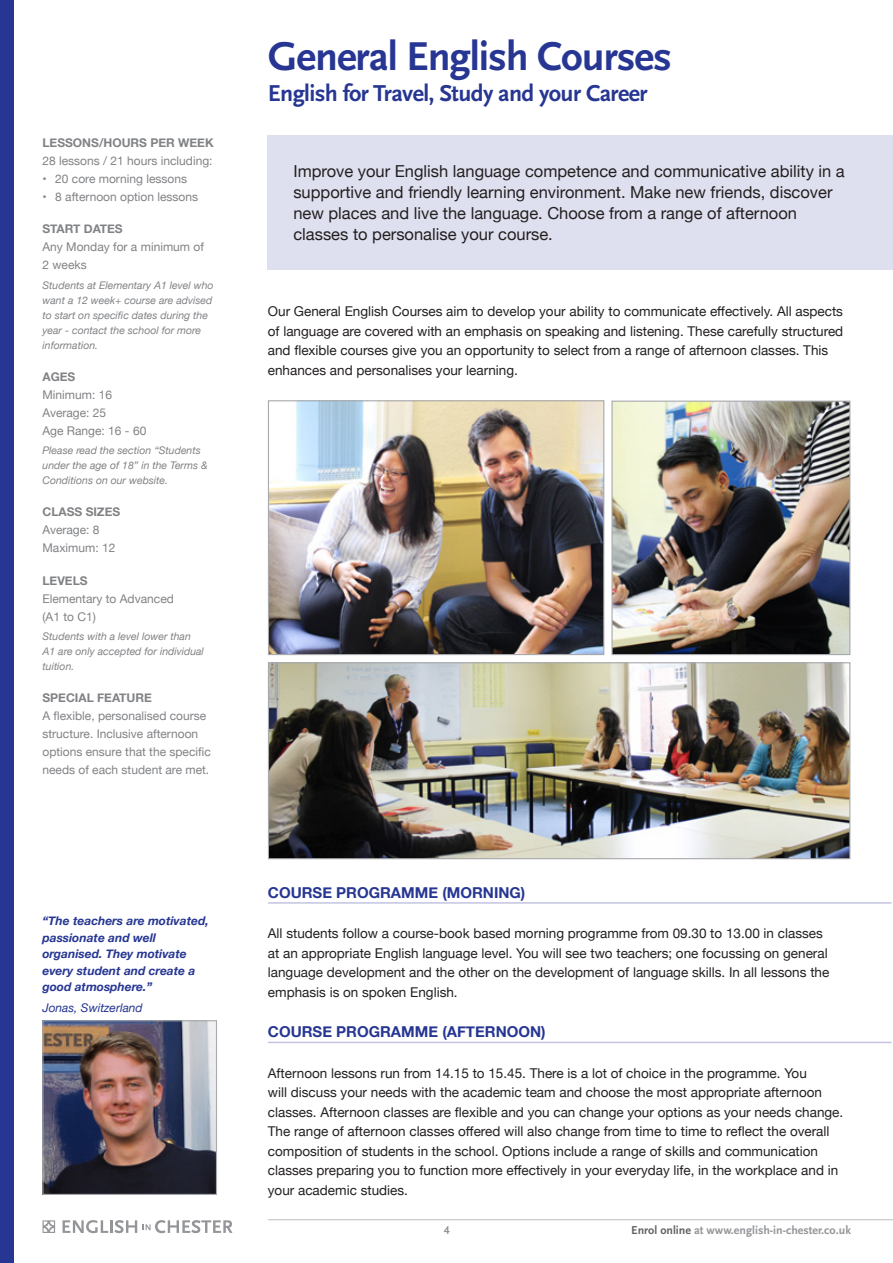
<style>
.page{position:relative;width:893px;height:1263px;background:#fff}
.page>*{position:absolute;margin:0;border:0;box-sizing:border-box;transform-origin:0 0}
.t1{font:700 42px "Scala Sans Pro";letter-spacing:-.025em;color:#263692}
.t2{font:700 24px "Scala Sans Pro";letter-spacing:-.025em;color:#263692}
.t3{font:16.5px/21px "Helvetica Neue";color:#231f20}
.Heading_Blue{font:700 15px "Helvetica Neue";color:#263692}
.t4{font:13.5px/19.5px "Helvetica Neue";color:#231f20}
.t5{font:12px/18px "Helvetica Neue";color:#808285}
.t6{font:italic 700 12px/16.5px "Helvetica Neue";color:#263692}
.t7{font:700 12px "Helvetica Neue";color:#808285}
.t8{font:700 12px "Scala Sans Pro";color:#939598}
.t9{font:italic 12px "Helvetica Neue";color:#263692}
.t10{font:700 12px "Scala Sans Figures";color:#939598}
.Side_column_footnote{font:italic 10.5px/15px "Helvetica Neue";color:#808285}
.s1{color:#636366}
</style>
<div class="page">
<hr style="left:268px;top:1219px;width:625px;height:1px;background:#bcbdc0">
<svg style="left:43px;top:1220px;width:12px;height:13px"></svg>
<svg style="left:63px;top:1220px;width:169px;height:13px"></svg>
<div style="left:268px;top:135px;width:625px;height:134px;background:#dfe0ef"></div>
<img style="left:613px;top:403px;width:235px;height:250px">
<div style="left:611px;top:401px;width:239px;height:254px;border:1px solid #a8a9ad"></div>
<hr style="left:268px;top:902px;width:623px;height:2px;background:#c5c4e1">
<hr style="left:268px;top:1042px;width:623px;height:1px;background:#c5c4e1">
<img style="left:270px;top:402px;width:332px;height:251px">
<div style="left:268px;top:400px;width:336px;height:255px;border:1px solid #a8a9ad"></div>
<div style="left:0;top:0;width:13px;height:1263px;background:#263692"></div>
<img style="left:44px;top:1022px;width:171px;height:171px">
<div style="left:42px;top:1020px;width:175px;height:175px;border:1px solid #a8a9ad"></div>
<img style="left:270px;top:664px;width:578px;height:193px">
<div style="left:268px;top:662px;width:582px;height:197px;border:1px solid #a8a9ad"></div>
<p class="t7" style="left:43px;top:133px;width:173px">LESSONS/HOURS PER WEEK</p>
<p class="t5" style="left:43px;top:153px;width:172px">28 lessons / 21 hours including:</p>
<p class="t5" style="left:43px;top:171px;width:146px">• 20 core morning lessons</p>
<p class="t5" style="left:43px;top:189px;width:157px">• 8 afternoon option lessons</p>
<p class="t7" style="left:43px;top:220px;width:82px">START DATES</p>
<p class="t5" style="left:43px;top:239px;width:163px">Any Monday for a minimum of<br>2 weeks</p>
<p class="Side_column_footnote" style="left:43px;top:278px;width:173px">Students at Elementary A1 level who want a 12 week+ course are advised to start on specific dates during the year - contact the school for more information.</p>
<p class="t7" style="left:43px;top:367px;width:34px">AGES</p>
<p class="t5" style="left:43px;top:386px;width:71px">Minimum: 16</p>
<p class="t5" style="left:43px;top:404px;width:65px">Average: 25</p>
<p class="t5" style="left:43px;top:422px;width:105px">Age Range: 16 - 60</p>
<p class="Side_column_footnote" style="left:43px;top:443px;width:167px">Please read the section “Students under the age of 18” in the Terms &amp;<br>Conditions on our website.</p>
<p class="t7" style="left:43px;top:503px;width:79px">CLASS SIZES</p>
<p class="t5" style="left:43px;top:522px;width:59px">Average: 8</p>
<p class="t5" style="left:43px;top:540px;width:74px">Maximum: 12</p>
<p class="t7" style="left:43px;top:571px;width:47px">LEVELS</p>
<p class="t5" style="left:43px;top:590px;width:133px">Elementary to Advanced (A1 to C1)</p>
<p class="Side_column_footnote" style="left:43px;top:629px;width:163px">Students with a level lower than<br>A1 are only accepted for individual tuition.</p>
<p class="t7" style="left:43px;top:688px;width:111px">SPECIAL FEATURE</p>
<p class="t5" style="left:43px;top:708px;width:170px">A flexible, personalised course structure. Inclusive afternoon options ensure that the specific needs of each student are met.</p>
<p class="t6" style="left:43px;top:913px;width:168px">“The teachers are motivated, passionate and well organised. They motivate every student and create a good atmosphere.”</p>
<p class="t9" style="left:43px;top:999px;width:102px">Jonas, Switzerland</p>
<p class="t1" style="left:268px;top:32px;width:406px">General English Courses</p>
<p class="t2" style="left:268px;top:79px;width:381px">English for Travel, Study and your Career</p>
<p class="t3" style="left:293px;top:161px;width:553px">Improve your English language competence and communicative ability in a supportive and friendly learning environment. Make new friends, discover new places and live the language. Choose from a range of afternoon classes to personalise your course.</p>
<p class="t4" style="left:268px;top:302px;width:577px">Our General English Courses aim to develop your ability to communicate effectively. All aspects of language are covered with an emphasis on speaking and listening. These carefully structured and flexible courses give you an opportunity to select from a range of afternoon classes. This enhances and personalises your learning.</p>
<p class="Heading_Blue" style="left:268px;top:881px;width:259px">COURSE PROGRAMME (MORNING)</p>
<p class="t4" style="left:268px;top:925px;width:563px">All students follow a course-book based morning programme from 09.30 to 13.00 in classes at an appropriate English language level. You will see two teachers; one focussing on general language development and the other on the development of language skills. In all lessons the emphasis is on spoken English.</p>
<p class="Heading_Blue" style="left:268px;top:1020px;width:279px">COURSE PROGRAMME (AFTERNOON)</p>
<p class="t4" style="left:268px;top:1064px;width:577px">Afternoon lessons run from 14.15 to 15.45. There is a lot of choice in the programme. You<br>will discuss your needs with the academic team and choose the most appropriate afternoon classes. Afternoon classes are flexible and you can change your options as your needs change.<br>The range of afternoon classes offered will also change from time to time to reflect the overall composition of students in the school. Options include a range of skills and communication classes preparing you to function more effectively in your everyday life, in the workplace and in your academic studies.</p>
<p class="t10" style="left:444px;top:1225px;width:7px">4</p>
<p class="t8" style="left:631px;top:1223px;width:221px"><span class="s1">Enrol online</span> at www.english-in-chester.co.uk</p>
</div>
